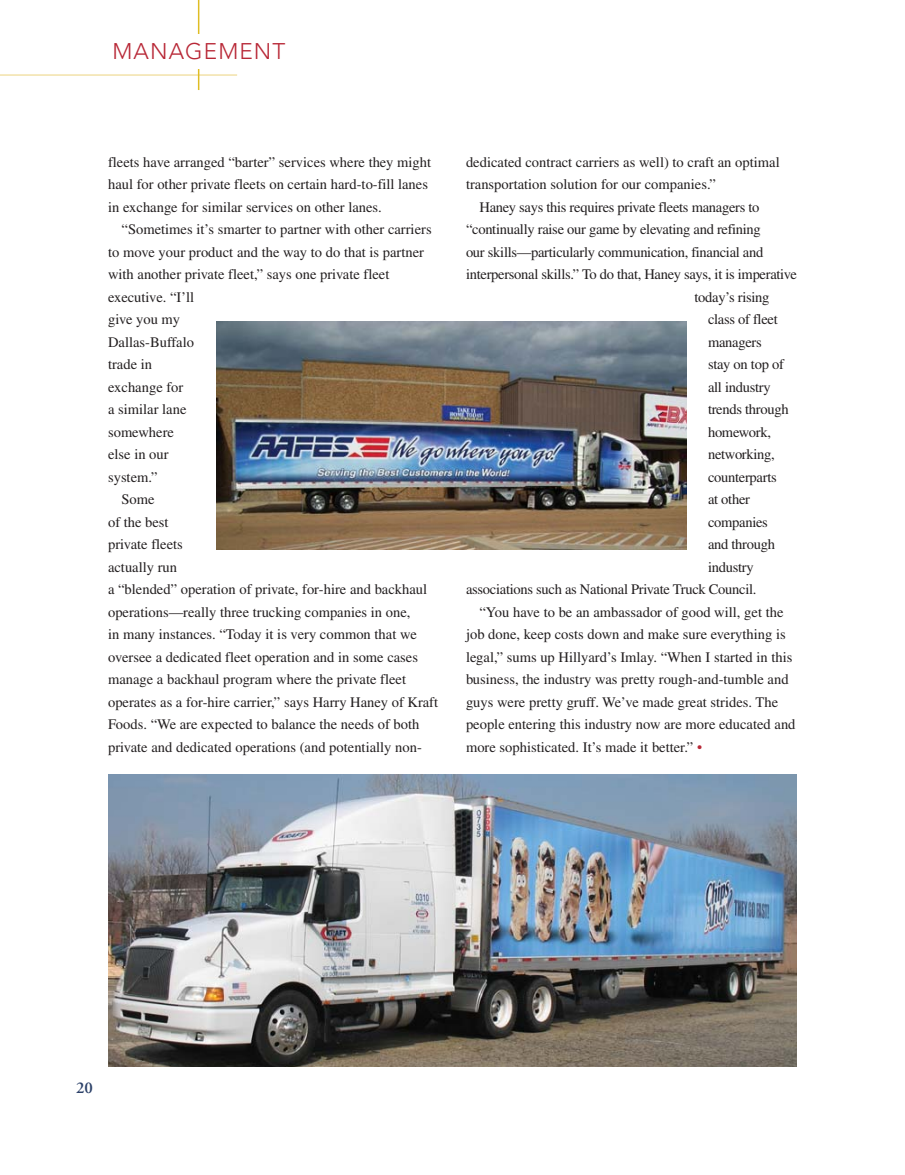
<style>
.page{position:relative;width:905px;height:1175px;background:#fff}
.page>*{position:absolute;margin:0;border:0;box-sizing:border-box;transform-origin:0 0}
.t1{font:300 22.5px "Avenir";letter-spacing:.05em;color:#b82837}
.t2{font:600 16.5px "Adobe Garamond";color:#2c4169}
.t3{font:14.55px/22.5px "Times";color:#231f20}
.t4{font:14.55px "Times";letter-spacing:-.02em;color:#231f20}
.s1{color:#b82837}
</style>
<div class="page">
<hr style="left:0;top:75px;width:237px;height:1px;background:#ecd37f">
<hr style="left:198px;top:0;width:1px;height:90px;background:#dfbd24">
<img style="left:216px;top:322px;width:470px;height:227px">
<img style="left:108px;top:774px;width:688px;height:292px">
<div style="left:105px;top:34px;width:203px;height:35px;background:#fff"></div>
<h1 class="t1" style="left:112px;top:42px;width:175px">MANAGEMENT</h1>
<p class="t3" style="left:108px;top:152px;width:324px">fleets have arranged “barter” services where they might haul for other private fleets on certain hard-to-fill lanes in exchange for similar services on other lanes.</p>
<p class="t3" style="left:121px;top:219px;width:311px">“Sometimes it’s smarter to partner with other carriers</p>
<p class="t3" style="left:108px;top:242px;width:317px">to move your product and the way to do that is partner</p>
<p class="t3" style="left:108px;top:264px;width:283px">with another private fleet,” says one private fleet</p>
<p class="t3" style="left:108px;top:287px;width:88px">executive. “I’ll</p>
<p class="t3" style="left:108px;top:309px;width:74px">give you my</p>
<p class="t3" style="left:108px;top:332px;width:87px">Dallas-Buffalo</p>
<p class="t3" style="left:108px;top:354px;width:46px">trade in</p>
<p class="t3" style="left:108px;top:377px;width:77px">exchange for</p>
<p class="t3" style="left:108px;top:399px;width:80px">a similar lane</p>
<p class="t3" style="left:108px;top:422px;width:67px">somewhere</p>
<p class="t3" style="left:108px;top:444px;width:62px">else in our</p>
<p class="t3" style="left:108px;top:467px;width:51px">system.”</p>
<p class="t3" style="left:121px;top:489px;width:35px">Some</p>
<p class="t3" style="left:108px;top:512px;width:62px">of the best</p>
<p class="t3" style="left:108px;top:534px;width:76px">private fleets</p>
<p class="t3" style="left:108px;top:557px;width:71px">actually run</p>
<p class="t3" style="left:108px;top:579px;width:320px">a “blended” operation of private, for-hire and backhaul</p>
<p class="t3" style="left:108px;top:602px;width:304px">operations—really three trucking companies in one,</p>
<p class="t3" style="left:108px;top:624px;width:310px">in many instances. “Today it is very common that we</p>
<p class="t3" style="left:108px;top:647px;width:311px">oversee a dedicated fleet operation and in some cases</p>
<p class="t3" style="left:108px;top:669px;width:299px">manage a backhaul program where the private fleet</p>
<p class="t3" style="left:108px;top:692px;width:331px">operates as a for-hire carrier,” says Harry Haney of Kraft</p>
<p class="t3" style="left:108px;top:714px;width:313px">Foods. “We are expected to balance the needs of both</p>
<p class="t3" style="left:108px;top:737px;width:315px">private and dedicated operations (and potentially non-</p>
<p class="t3" style="left:466px;top:152px;width:315px">dedicated contract carriers as well) to craft an optimal transportation solution for our companies.”</p>
<p class="t4" style="left:479px;top:201px;width:281px">Haney says this requires private fleets managers to</p>
<p class="t4" style="left:466px;top:224px;width:296px">“continually raise our game by elevating and refining</p>
<p class="t4" style="left:466px;top:246px;width:299px">our skills—particularly communication, financial and</p>
<p class="t4" style="left:466px;top:269px;width:332px">interpersonal skills.” To do that, Haney says, it is imperative</p>
<p class="t4" style="left:694px;top:291px;width:77px">today’s rising</p>
<p class="t4" style="left:708px;top:314px;width:71px">class of fleet</p>
<p class="t4" style="left:708px;top:336px;width:55px">managers</p>
<p class="t4" style="left:708px;top:359px;width:77px">stay on top of</p>
<p class="t4" style="left:708px;top:381px;width:64px">all industry</p>
<p class="t4" style="left:708px;top:404px;width:82px">trends through</p>
<p class="t4" style="left:708px;top:426px;width:65px">homework,</p>
<p class="t4" style="left:708px;top:449px;width:68px">networking,</p>
<p class="t4" style="left:708px;top:471px;width:70px">counterparts</p>
<p class="t3" style="left:708px;top:489px;width:44px">at other</p>
<p class="t4" style="left:708px;top:516px;width:61px">companies</p>
<p class="t4" style="left:708px;top:539px;width:69px">and through</p>
<p class="t4" style="left:708px;top:561px;width:47px">industry</p>
<p class="t4" style="left:466px;top:584px;width:292px">associations such as National Private Truck Council.</p>
<p class="t3" style="left:479px;top:602px;width:305px">“You have to be an ambassador of good will, get the</p>
<p class="t3" style="left:466px;top:624px;width:321px">job done, keep costs down and make sure everything is</p>
<p class="t3" style="left:466px;top:647px;width:328px">legal,” sums up Hillyard’s Imlay. “When I started in this</p>
<p class="t3" style="left:466px;top:669px;width:324px">business, the industry was pretty rough-and-tumble and</p>
<p class="t3" style="left:466px;top:692px;width:313px">guys were pretty gruff. We’ve made great strides. The</p>
<p class="t3" style="left:466px;top:714px;width:331px">people entering this industry now are more educated and</p>
<p class="t3" style="left:466px;top:737px;width:238px">more sophisticated. It’s made it better.” <span class="s1">•</span></p>
<p class="t2" style="left:76px;top:1080px;width:18px">20</p>
</div>
